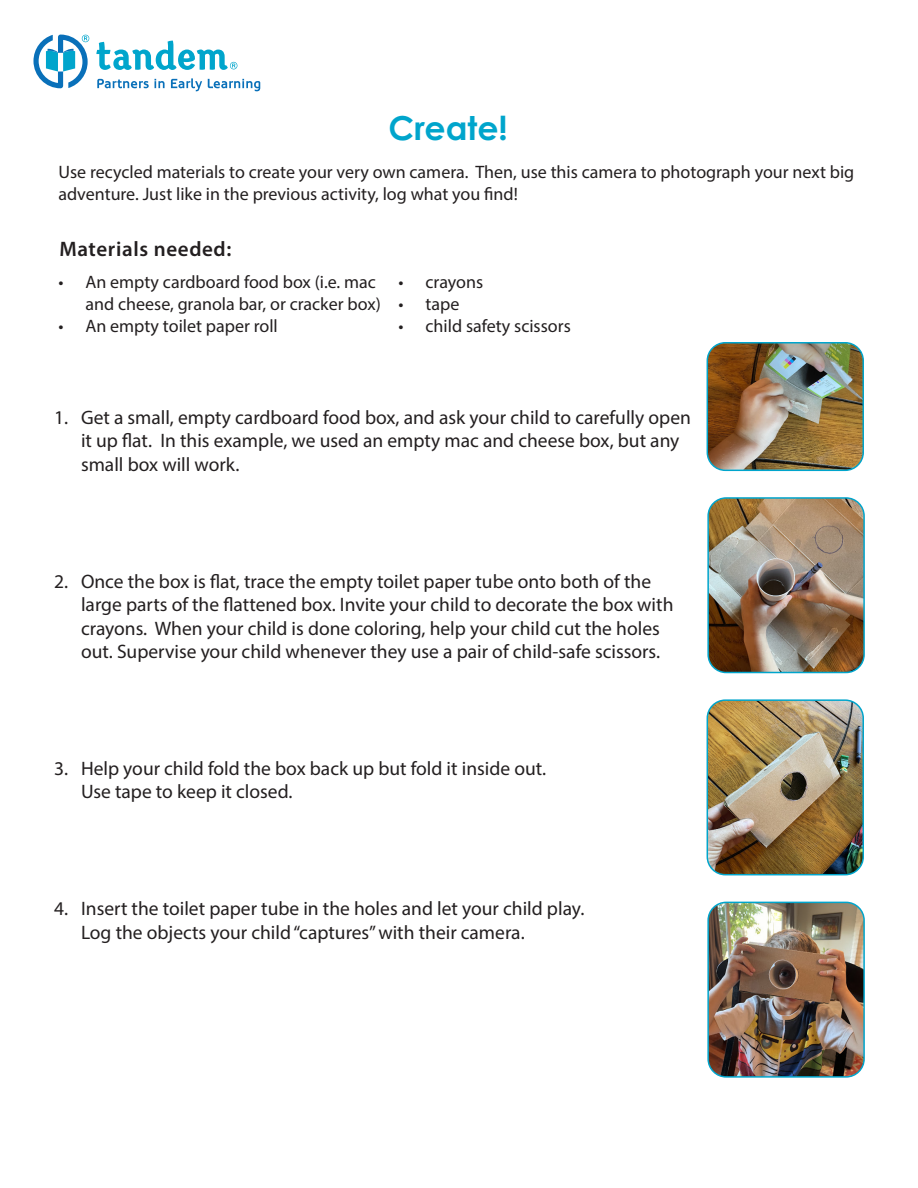
<style>
.page{position:relative;width:918px;height:1188px;background:#fff}
.page>*{position:absolute;margin:0;border:0;box-sizing:border-box;transform-origin:0 0}
.t1{font:700 33px "Century Gothic Pro";color:#00a5cc}
.t2{font:600 21px "Myriad Pro";letter-spacing:.03em;color:#231f20}
.t3{font:19.5px/23.4px "Myriad Pro";color:#231f20}
.t4{font:18px/21.6px "Myriad Pro";color:#231f20;text-align:right}
</style>
<div class="page">
<svg style="left:97px;top:79px;width:52px;height:9px"></svg>
<svg style="left:155px;top:79px;width:10px;height:9px"></svg>
<svg style="left:171px;top:78px;width:31px;height:13px"></svg>
<svg style="left:208px;top:79px;width:52px;height:12px"></svg>
<svg style="left:33px;top:35px;width:56px;height:53px"></svg>
<svg style="left:96px;top:41px;width:141px;height:29px"></svg>
<img style="left:707px;top:343px;width:156px;height:127px">
<div style="left:707px;top:342px;width:157px;height:129px;border:2px solid #00a5cc;border-radius:18px"></div>
<img style="left:710px;top:500px;width:154px;height:173px">
<div style="left:707px;top:497px;width:158px;height:176px;border:2px solid #00a5cc;border-radius:18px"></div>
<img style="left:707px;top:702px;width:156px;height:173px">
<div style="left:707px;top:699px;width:157px;height:176px;border:2px solid #00a5cc;border-radius:18px"></div>
<img style="left:710px;top:902px;width:154px;height:173px">
<div style="left:707px;top:902px;width:158px;height:176px;border:2px solid #00a5cc;border-radius:18px"></div>
<p class="t1" style="left:389px;top:107px;width:121px">Create!</p>
<p class="t4" style="left:58px;top:161px;width:797px;text-align:left">Use recycled materials to create your very own camera. Then, use this camera to photograph your next big adventure. Just like in the previous activity, log what you find!</p>
<p class="t2" style="left:59px;top:236px;width:174px">Materials needed:</p>
<p class="t4" style="left:58px;top:271px;width:324px">• An empty cardboard food box (i.e. mac and cheese, granola bar, or cracker box)</p>
<p class="t4" style="left:58px;top:315px;width:221px">• An empty toilet paper roll</p>
<p class="t4" style="left:399px;top:271px;width:86px">• crayons</p>
<p class="t4" style="left:399px;top:293px;width:62px">• tape</p>
<p class="t4" style="left:399px;top:315px;width:174px">• child safety scissors</p>
<p class="t3" style="left:81px;top:406px;width:611px;text-indent:-27px">1. Get a small, empty cardboard food box, and ask your child to carefully open it up flat. In this example, we used an empty mac and cheese box, but any small box will work.</p>
<p class="t3" style="left:81px;top:569px;width:594px;text-indent:-27px">2. Once the box is flat, trace the empty toilet paper tube onto both of the large parts of the flattened box. Invite your child to decorate the box with crayons. When your child is done coloring, help your child cut the holes out. Supervise your child whenever they use a pair of child-safe scissors.</p>
<p class="t3" style="left:81px;top:757px;width:467px;text-indent:-27px">3. Help your child fold the box back up but fold it inside out.<br>Use tape to keep it closed.</p>
<p class="t3" style="left:81px;top:897px;width:505px;text-indent:-27px">4. Insert the toilet paper tube in the holes and let your child play.<br>Log the objects your child “captures” with their camera.</p>
</div>
